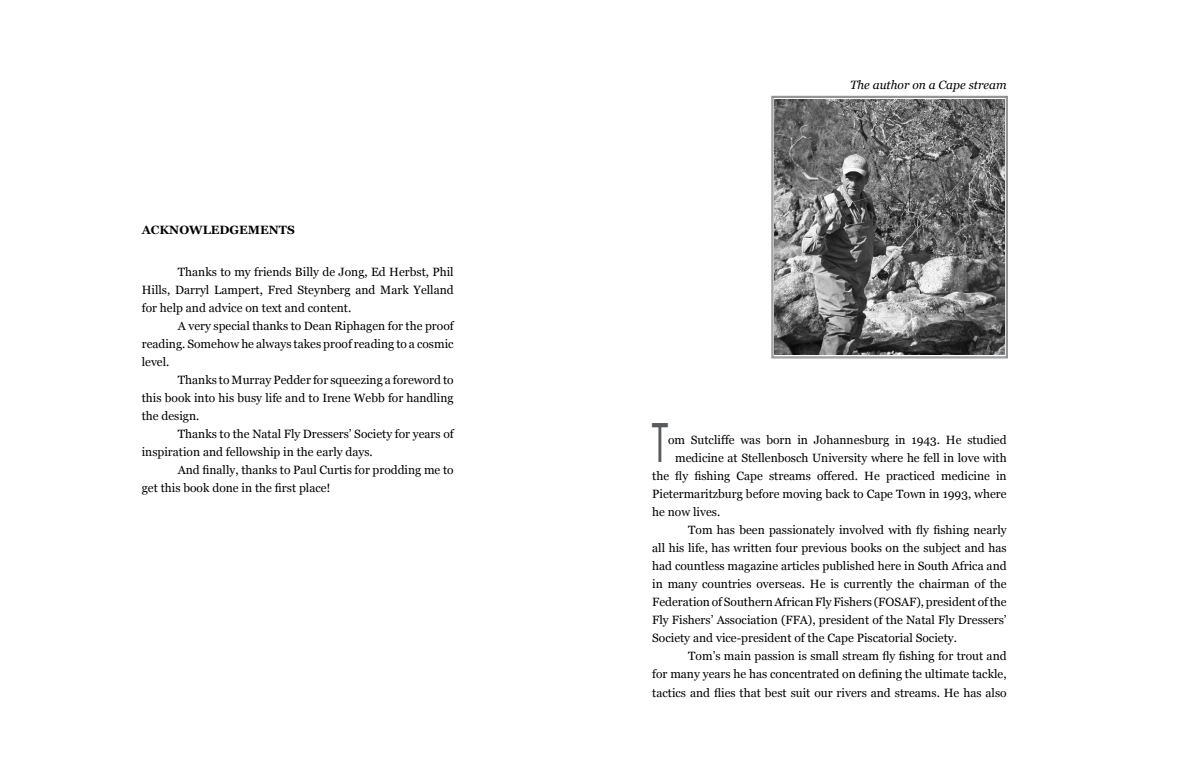
<style>
.page{position:relative;width:1191px;height:766px;background:#fff}
.page>*{position:absolute;margin:0;border:0;box-sizing:border-box;transform-origin:0 0}
.t1{font:57.8px "Myriad Pro";color:#58595b;scale:.55 1}
.t2{font:12px/18px "Georgia";color:#000;text-align:justify}
.t3{font:italic 12px "Georgia";color:#000}
.t4{font:700 12px "Georgia";color:#000}
</style>
<div class="page">
<svg style="left:771px;top:96px;width:236px;height:262px;background:#717272"></svg>
<div style="left:772px;top:97px;width:234px;height:260px;border:1px solid #808285"></div>
<p class="t4" style="left:142px;top:221px;width:155px">ACKNOWLEDGEMENTS</p>
<p class="t2" style="left:142px;top:262px;width:313px;text-indent:36px">Thanks to my friends Billy de Jong, Ed Herbst, Phil Hills, Darryl Lampert, Fred Steynberg and Mark Yelland for help and advice on text and content.</p>
<p class="t2" style="left:142px;top:316px;width:313px;text-indent:36px">A very special thanks to Dean Riphagen for the proof reading. Somehow he always takes proof reading to a cosmic level.</p>
<p class="t2" style="left:142px;top:370px;width:313px;text-indent:36px">Thanks to Murray Pedder for squeezing a foreword to this book into his busy life and to Irene Webb for handling the design.</p>
<p class="t2" style="left:142px;top:424px;width:313px;text-indent:36px">Thanks to the Natal Fly Dressers’ Society for years of inspiration and fellowship in the early days.</p>
<p class="t2" style="left:142px;top:460px;width:313px;text-indent:36px">And finally, thanks to Paul Curtis for prodding me to get this book done in the first place!</p>
<p class="t3" style="left:850px;top:76px;width:158px">The author on a Cape stream</p>
<h1 class="t1" style="left:652px;top:407px;width:30px">T</h1>
<p class="t2" style="left:668px;top:430px;width:340px">om Sutcliffe was born in Johannesburg in 1943. He studied</p>
<p class="t2" style="left:675px;top:448px;width:333px">medicine at Stellenbosch University where he fell in love with</p>
<p class="t2" style="left:652px;top:466px;width:356px">the fly fishing Cape streams offered. He practiced medicine in</p>
<p class="t2" style="left:652px;top:484px;width:356px">Pietermaritzburg before moving back to Cape Town in 1993, where</p>
<p class="t2" style="left:652px;top:502px;width:70px">he now lives.</p>
<p class="t2" style="left:688px;top:520px;width:320px">Tom has been passionately involved with fly fishing nearly</p>
<p class="t2" style="left:652px;top:538px;width:356px">all his life, has written four previous books on the subject and has</p>
<p class="t2" style="left:652px;top:556px;width:356px">had countless magazine articles published here in South Africa and</p>
<p class="t2" style="left:652px;top:574px;width:356px">in many countries overseas. He is currently the chairman of the</p>
<p class="t2" style="left:652px;top:592px;width:356px">Federation of Southern African Fly Fishers (FOSAF), president of the</p>
<p class="t2" style="left:652px;top:610px;width:356px">Fly Fishers’ Association (FFA), president of the Natal Fly Dressers’</p>
<p class="t2" style="left:652px;top:628px;width:306px">Society and vice-president of the Cape Piscatorial Society.</p>
<p class="t2" style="left:688px;top:646px;width:320px">Tom’s main passion is small stream fly fishing for trout and</p>
<p class="t2" style="left:652px;top:664px;width:356px">for many years he has concentrated on defining the ultimate tackle,</p>
<p class="t2" style="left:652px;top:682px;width:356px">tactics and flies that best suit our rivers and streams. He has also</p>
</div>
